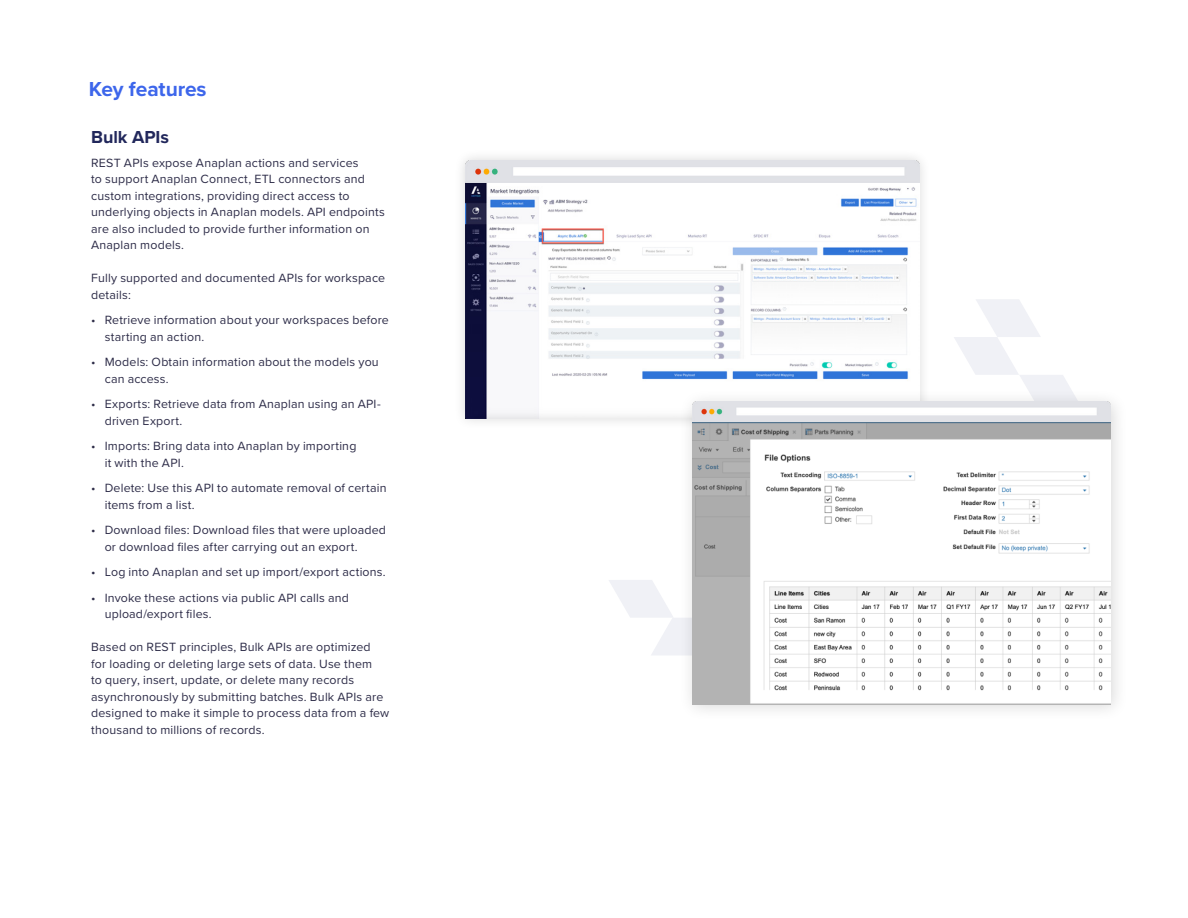
<style>
.page{position:relative;width:1188px;height:918px;background:#fff}
.page>*{position:absolute;margin:0;border:0;box-sizing:border-box;transform-origin:0 0}
.body_8pt_13{font:700 21px "Proxima Nova";letter-spacing:-.005em;color:#3d66eb}
.Body_Copy{font:700 18px "Proxima Nova";color:#21275b}
.Body_Copy-2{font:12.3px/16.5px "Proxima Nova";letter-spacing:.015em;color:#2d2c48}
.bullets_2{font:12.3px/16.5px "Proxima Nova";letter-spacing:.015em;color:#2d2c48}
</style>
<div class="page">
<svg style="left:954px;top:299px;width:116px;height:89px"></svg>
<svg style="left:609px;top:580px;width:69px;height:75px"></svg>
<div style="left:454px;top:149px;width:476px;height:281px;background:#f9f9f9"></div>
<img style="left:465px;top:160px;width:454px;height:259px">
<div style="left:678px;top:388px;width:451px;height:334px;background:#000;opacity:.15"></div>
<img style="left:692px;top:402px;width:419px;height:302px">
<p class="body_8pt_13" style="left:89px;top:73px;width:119px">Key features</p>
<p class="Body_Copy" style="left:91px;top:123px;width:80px">Bulk APIs</p>
<p class="bullets_2" style="left:91px;top:154px;width:295px">REST APIs expose Anaplan actions and services<br>to support Anaplan Connect, ETL connectors and custom integrations, providing direct access to underlying objects in Anaplan models. API endpoints are also included to provide further information on Anaplan models.</p>
<p class="bullets_2" style="left:91px;top:269px;width:295px">Fully supported and documented APIs for workspace details:</p>
<p class="Body_Copy-2" style="left:105px;top:311px;width:286px;text-indent:-14px">• Retrieve information about your workspaces before starting an action.</p>
<p class="Body_Copy-2" style="left:105px;top:353px;width:276px;text-indent:-14px">• Models: Obtain information about the models you can access.</p>
<p class="Body_Copy-2" style="left:105px;top:395px;width:278px;text-indent:-14px">• Exports: Retrieve data from Anaplan using an API&shy;driven Export.</p>
<p class="Body_Copy-2" style="left:105px;top:437px;width:253px;text-indent:-14px">• Imports: Bring data into Anaplan by importing it with the API.</p>
<p class="Body_Copy-2" style="left:105px;top:479px;width:283px;text-indent:-14px">• Delete: Use this API to automate removal of certain items from a list.</p>
<p class="Body_Copy-2" style="left:105px;top:521px;width:283px;text-indent:-14px">• Download files: Download files that were uploaded or download files after carrying out an export.</p>
<p class="Body_Copy-2" style="left:91px;top:563px;width:296px">• Log into Anaplan and set up import/export actions.</p>
<p class="Body_Copy-2" style="left:105px;top:589px;width:246px;text-indent:-14px">• Invoke these actions via public API calls and upload/export files.</p>
<p class="Body_Copy-2" style="left:91px;top:638px;width:300px">Based on REST principles, Bulk APIs are optimized<br>for loading or deleting large sets of data. Use them<br>to query, insert, update, or delete many records asynchronously by submitting batches. Bulk APIs are designed to make it simple to process data from a few thousand to millions of records.</p>
</div>
